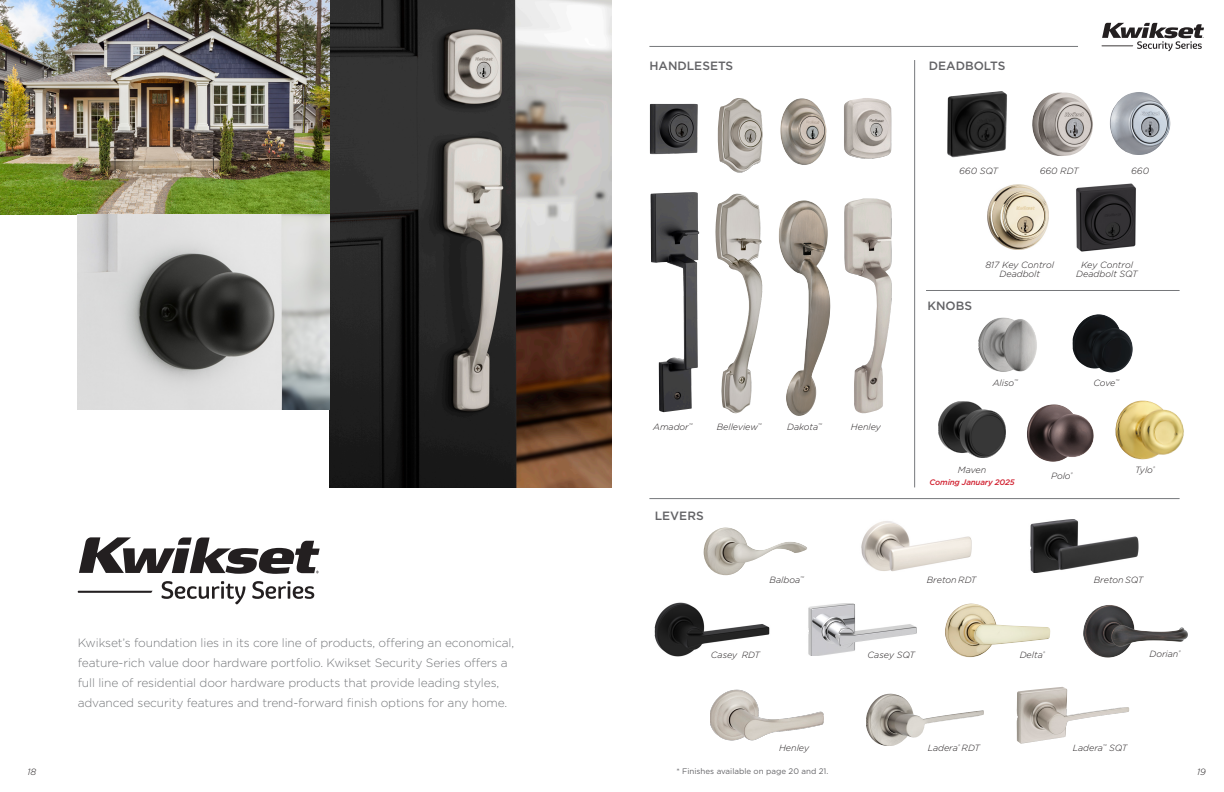
<style>
.page{position:relative;width:1224px;height:792px;background:#fff}
.page>*{position:absolute;margin:0;border:0;box-sizing:border-box;transform-origin:0 0}
.t1{font:300 12px/20px "Gotham";letter-spacing:-.01em;color:#76787b}
.t2{font:500 12px "Gotham";color:#636366}
.t3{font:italic 300 9px "Gotham";color:#231f20}
.t4{font:8px "Gotham";color:#636366}
.t5{font:italic 500 8px "Gotham";letter-spacing:-.02em;color:#d12231}
.t6{font:italic 300 5.2px "Gotham";color:#231f20}
</style>
<div class="page">
<img style="left:329px;top:0;width:283px;height:487px">
<hr style="left:914px;top:60px;width:1px;height:427px;background:#76787b">
<hr style="left:649px;top:498px;width:531px;height:1px;background:#76787b">
<hr style="left:649px;top:46px;width:429px;height:1px;background:#76787b">
<hr style="left:926px;top:290px;width:254px;height:1px;background:#76787b">
<img style="left:779px;top:98px;width:51px;height:318px">
<img style="left:715px;top:98px;width:48px;height:315px">
<img style="left:844px;top:98px;width:48px;height:315px">
<img style="left:650px;top:104px;width:49px;height:308px">
<img style="left:1110px;top:95px;width:33px;height:60px">
<img style="left:1032px;top:92px;width:61px;height:64px">
<img style="left:947px;top:91px;width:60px;height:67px">
<img style="left:987px;top:184px;width:62px;height:65px">
<img style="left:1076px;top:183px;width:60px;height:68px">
<img style="left:1115px;top:401px;width:69px;height:59px">
<img style="left:1072px;top:316px;width:61px;height:57px">
<img style="left:1027px;top:404px;width:67px;height:58px">
<img style="left:978px;top:317px;width:59px;height:55px">
<img style="left:1083px;top:605px;width:105px;height:53px">
<img style="left:945px;top:604px;width:105px;height:53px">
<img style="left:704px;top:527px;width:103px;height:48px">
<img style="left:1017px;top:687px;width:112px;height:57px">
<img style="left:939px;top:401px;width:67px;height:57px">
<img style="left:711px;top:689px;width:112px;height:52px">
<img style="left:808px;top:604px;width:109px;height:52px">
<img style="left:861px;top:521px;width:111px;height:51px">
<img style="left:654px;top:602px;width:116px;height:55px">
<img style="left:1030px;top:520px;width:109px;height:52px">
<img style="left:866px;top:694px;width:118px;height:52px">
<img style="left:0;top:0;width:329px;height:214px">
<svg style="left:79px;top:537px;width:241px;height:37px"></svg>
<svg style="left:162px;top:581px;width:152px;height:23px"></svg>
<svg style="left:78px;top:591px;width:75px;height:2px"></svg>
<img style="left:78px;top:214px;width:251px;height:196px">
<svg style="left:1102px;top:23px;width:102px;height:28px"></svg>
<p class="t1" style="left:78px;top:632px;width:438px">Kwikset’s foundation lies in its core line of products, offering an economical, feature-rich value door hardware portfolio. Kwikset Security Series offers a full line of residential door hardware products that provide leading styles, advanced security features and trend-forward finish options for any home.</p>
<p class="t2" style="left:649px;top:58px;width:85px">HANDLESETS</p>
<p class="t2" style="left:929px;top:58px;width:78px">DEADBOLTS</p>
<p class="t3" style="left:959px;top:165px;width:40px">660 SQT</p>
<p class="t3" style="left:1040px;top:165px;width:40px">660 RDT</p>
<p class="t3" style="left:1131px;top:165px;width:19px">660</p>
<p class="t2" style="left:927px;top:298px;width:46px">KNOBS</p>
<p class="t3" style="left:986px;top:259px;width:70px">817 Key Control</p>
<p class="t3" style="left:999px;top:268px;width:42px">Deadbolt</p>
<p class="t3" style="left:1081px;top:259px;width:53px">Key Control</p>
<p class="t3" style="left:1076px;top:268px;width:63px">Deadbolt SQT</p>
<p class="t3" style="left:787px;top:421px;width:36px">Dakota<sup>™</sup></p>
<p class="t3" style="left:653px;top:422px;width:37px">Amador</p>
<p class="t3" style="left:717px;top:422px;width:46px">Belleview<sup>™</sup></p>
<p class="t3" style="left:851px;top:422px;width:32px">Henley</p>
<p class="t6" style="left:689px;top:422px;width:5px">™</p>
<p class="t2" style="left:655px;top:508px;width:50px">LEVERS</p>
<p class="t3" style="left:769px;top:574px;width:36px">Balboa<sup>™</sup></p>
<p class="t3" style="left:993px;top:377px;width:27px">Aliso<sup>™</sup></p>
<p class="t3" style="left:958px;top:464px;width:30px">Maven</p>
<p class="t5" style="left:930px;top:477px;width:86px">Coming January 2025</p>
<p class="t3" style="left:1093px;top:377px;width:27px">Cove<sup>™</sup></p>
<p class="t3" style="left:1051px;top:470px;width:23px">Polo<sup>®</sup></p>
<p class="t3" style="left:1135px;top:464px;width:21px">Tylo<sup>®</sup></p>
<p class="t3" style="left:927px;top:574px;width:51px">Breton RDT</p>
<p class="t3" style="left:1094px;top:574px;width:51px">Breton SQT</p>
<p class="t3" style="left:711px;top:649px;width:51px">Casey RDT</p>
<p class="t3" style="left:868px;top:649px;width:49px">Casey SQT</p>
<p class="t3" style="left:1020px;top:649px;width:27px">Delta<sup>®</sup></p>
<p class="t6" style="left:1178px;top:649px;width:4px">®</p>
<p class="t3" style="left:1149px;top:648px;width:31px">Dorian</p>
<p class="t3" style="left:779px;top:742px;width:32px">Henley</p>
<p class="t3" style="left:928px;top:742px;width:54px">Ladera<sup>®</sup> RDT</p>
<p class="t3" style="left:1073px;top:742px;width:56px">Ladera<sup>™</sup> SQT</p>
<p class="t4" style="left:676px;top:766px;width:153px">* Finishes available on page 20 and 21.</p>
<p class="t3" style="left:28px;top:766px;width:10px">18</p>
<p class="t3" style="left:1197px;top:766px;width:10px">19</p>
</div>
